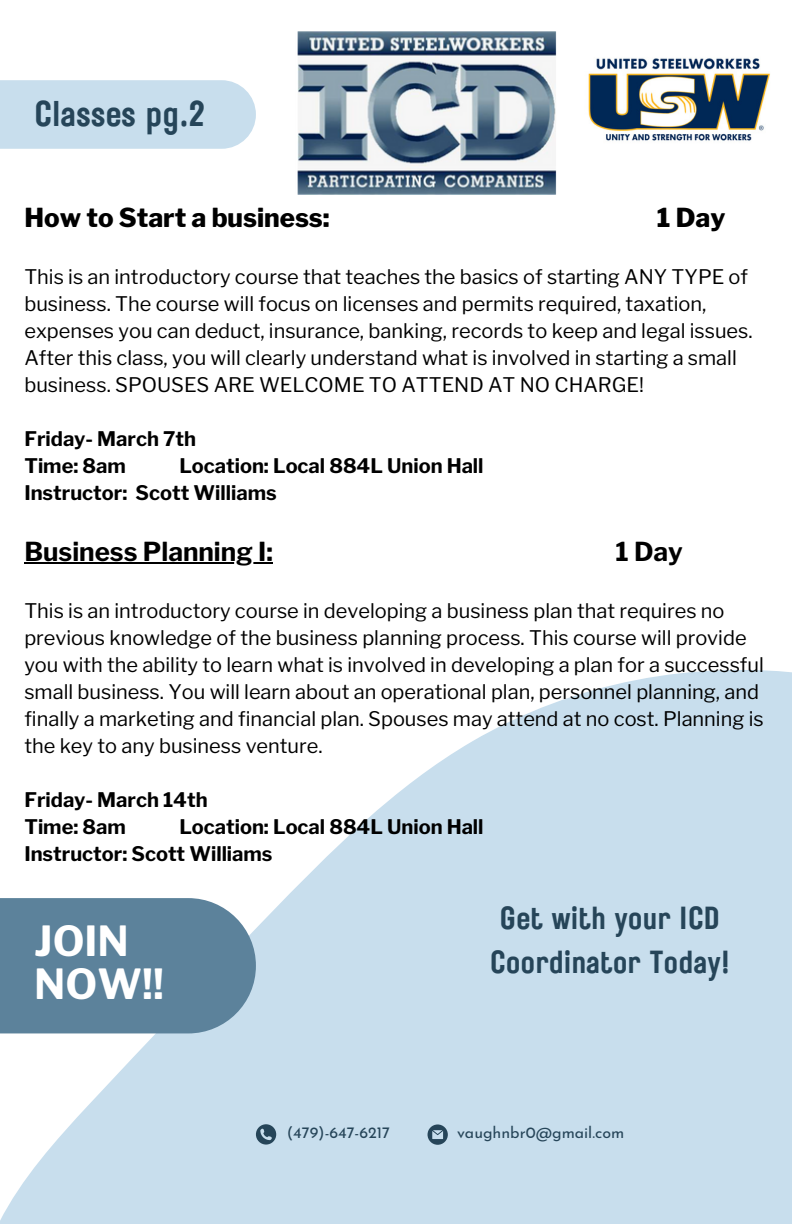
<style>
.page{position:relative;width:792px;height:1224px;background:#fff}
.page>*{position:absolute;margin:0;border:0;box-sizing:border-box;transform-origin:0 0}
.t1{font:700 41.2px/43px "Libre Franklin";color:#fff}
.t2{font:35.8px "Rustic Printed";color:#264559}
.t3{font:32px/44px "Rustic Printed";color:#264559;text-align:center}
.t4{font:800 26px "Libre Franklin";color:#000}
.t5{font:700 26px "Libre Franklin";color:#000}
.t6{font:20px/27px "Libre Franklin";color:#000}
.t7{font:700 20px/27px "Libre Franklin";color:#000}
.t8{font:16px "Josefin Sans";color:#264559}
</style>
<div class="page">
<svg style="left:0;top:670px;width:792px;height:554px;fill:#c8deed"></svg>
<svg style="left:256px;top:1124px;width:20px;height:21px"></svg>
<svg style="left:428px;top:1124px;width:20px;height:21px"></svg>
<div style="left:0;top:80px;width:256px;height:69px;background:#c8deed"></div>
<div style="left:0;top:898px;width:256px;height:135px;background:#5c829b"></div>
<hr style="left:24px;top:562px;width:249px;height:2px;background:#000">
<img style="left:588px;top:58px;width:182px;height:83px">
<img style="left:297px;top:31px;width:260px;height:164px">
<h2 class="t2" style="left:34px;top:89px;width:172px">Classes pg.2</h2>
<h6 class="t4" style="left:24px;top:202px;width:307px">How to Start a business:</h6>
<h6 class="t4" style="left:657px;top:202px;width:70px">1 Day</h6>
<h5 class="t6" style="left:24px;top:263px;width:730px">This is an introductory course that teaches the basics of starting ANY TYPE of business. The course will focus on licenses and permits required, taxation, expenses you can deduct, insurance, banking, records to keep and legal issues.<br>After this class, you will clearly understand what is involved in starting a small business. SPOUSES ARE WELCOME TO ATTEND AT NO CHARGE!</h5>
<p class="t7" style="left:24px;top:425px;width:173px">Friday- March 7th<br>Time: 8am</p>
<p class="t7" style="left:24px;top:452px;width:461px;text-indent:155px">Location: Local 884L Union Hall<br>Instructor: Scott Williams</p>
<p class="t5" style="left:24px;top:535px;width:250px">Business Planning I:</p>
<p class="t5" style="left:616px;top:535px;width:69px">1 Day</p>
<h4 class="t6" style="left:24px;top:597px;width:741px">This is an introductory course in developing a business plan that requires no previous knowledge of the business planning process. This course will provide you with the ability to learn what is involved in developing a plan for a successful small business. You will learn about an operational plan, personnel planning, and finally a marketing and financial plan. Spouses may attend at no cost. Planning is the key to any business venture.</h4>
<h6 class="t7" style="left:24px;top:786px;width:185px">Friday- March 14th<br>Time: 8am</h6>
<h6 class="t7" style="left:24px;top:813px;width:461px;text-indent:155px">Location: Local 884L Union Hall<br>Instructor: Scott Williams</h6>
<p class="t1" style="left:34px;top:920px;width:131px">JOIN<br>NOW!!</p>
<h1 class="t3" style="left:490px;top:895px;width:241px">Get with your ICD<br>Coordinator Today!</h1>
<h5 class="t8" style="left:287px;top:1126px;width:105px">(479)-647-6217</h5>
<h4 class="t8" style="left:457px;top:1126px;width:169px">vaughnbr0@gmail.com</h4>
</div>
